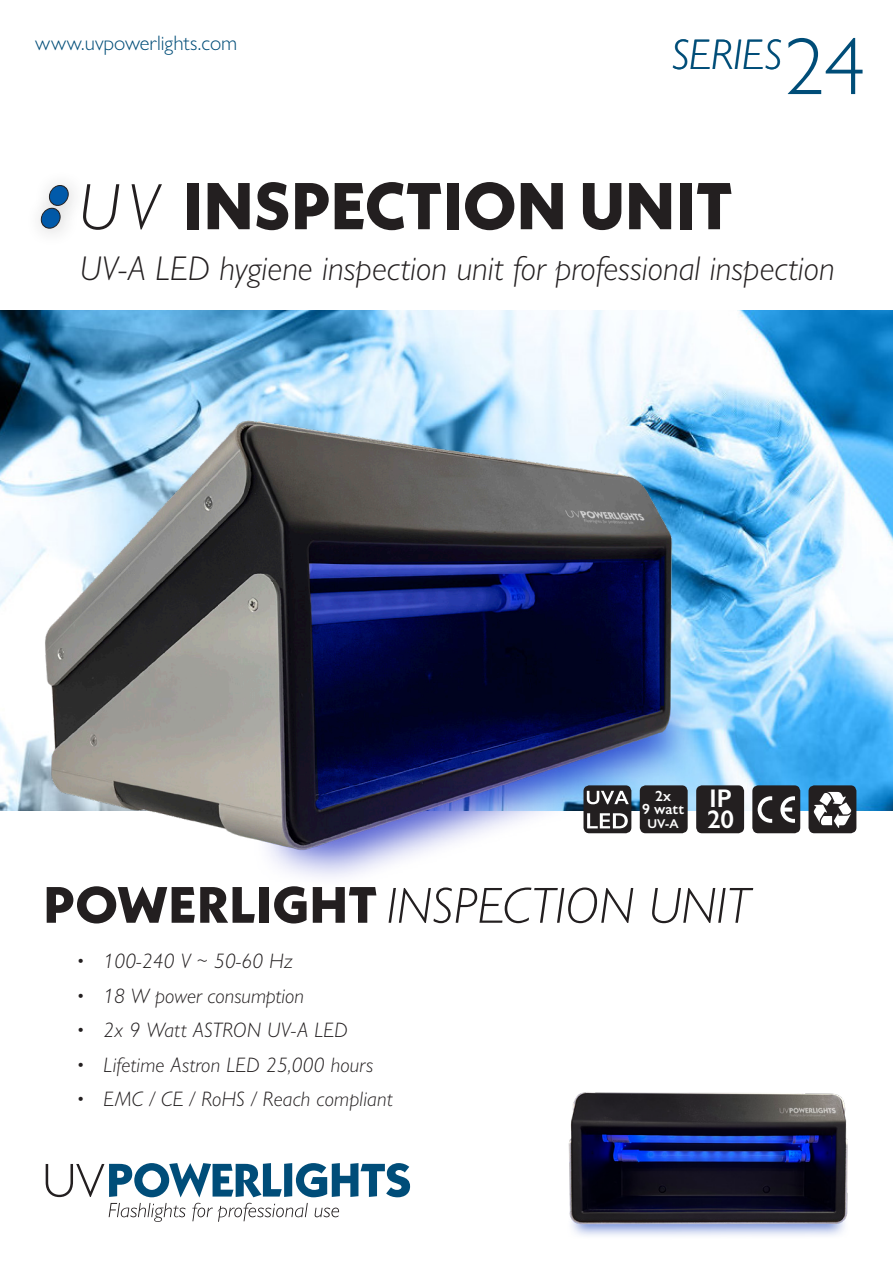
<style>
.page{position:relative;width:893px;height:1263px;background:#fff}
.page>*{position:absolute;margin:0;border:0;box-sizing:border-box;transform-origin:0 0}
.t1{font:300 81.15px "Gill Sans Nova";color:#004d78}
.t2{font:800 66px "Neue Kabel";letter-spacing:.01em;color:#231f20}
.t3{font:italic 300 51px "Gill Sans Nova";color:#231f20}
.Basisalinea{font:italic 300 43.05px "Gill Sans Nova";letter-spacing:.01em;color:#004d78}
.t4{font:italic 300 34.5px "Gill Sans Nova";color:#231f20}
.t5{font:600 25.65px/21.6px "Gill Sans Nova";color:#fff}
.t6{font:italic 300 21px "Gill Sans Nova";letter-spacing:.01em;color:#231f20}
.t7{font:300 21px "Gill Sans Nova";color:#004d78}
.t8{font:600 14.85px/13.5px "Gill Sans Nova";color:#fff;text-align:center}
.t9{font:600 12.75px "Gill Sans Nova";color:#fff}
.s1{font-family:"Gill Sans Nova";font-weight:300;font-style:italic}
.s2{font-family:"Neue Kabel";font-weight:800;font-style:normal}
</style>
<div class="page">
<img style="left:0;top:311px;width:893px;height:499px">
<img style="left:0;top:372px;width:762px;height:505px">
<svg style="left:109px;top:1203px;width:76px;height:19px"></svg>
<svg style="left:192px;top:1203px;width:116px;height:19px"></svg>
<svg style="left:315px;top:1207px;width:24px;height:10px"></svg>
<svg style="left:46px;top:1163px;width:364px;height:34px"></svg>
<svg style="left:41px;top:184px;width:28px;height:46px"></svg>
<img style="left:568px;top:1092px;width:280px;height:144px">
<div style="left:583px;top:785px;width:48px;height:48px;background:#231f20;border-radius:6px"></div>
<div style="left:752px;top:785px;width:48px;height:48px;background:#231f20;border-radius:6px"></div>
<div style="left:808px;top:785px;width:48px;height:48px;background:#231f20;border-radius:6px"></div>
<div style="left:696px;top:785px;width:48px;height:48px;background:#231f20;border-radius:6px"></div>
<svg style="left:587px;top:791px;width:42px;height:13px"></svg>
<svg style="left:587px;top:813px;width:41px;height:15px"></svg>
<svg style="left:758px;top:796px;width:14px;height:27px"></svg>
<svg style="left:780px;top:796px;width:15px;height:27px"></svg>
<svg style="left:814px;top:792px;width:37px;height:36px"></svg>
<div style="left:640px;top:785px;width:48px;height:48px;background:#231f20;border-radius:6px"></div>
<p class="t7" style="left:35px;top:30px;width:204px">www.uvpowerlights.com</p>
<p class="t1" style="left:783px;top:17px;width:83px">24</p>
<p class="Basisalinea" style="left:672px;top:28px;width:112px">SERIES</p>
<p class="t2" style="left:79px;top:164px;width:655px"><span class="s1">UV</span> INSPECTION UNIT</p>
<p class="t4" style="left:80px;top:247px;width:756px">UV-A LED hygiene inspection unit for professional inspection</p>
<p class="t8" style="left:642px;top:789px;width:44px">2x<br>9 watt</p>
<p class="t9" style="left:647px;top:815px;width:33px">UV-A</p>
<p class="t5" style="left:707px;top:787px;width:29px">IP<br>20</p>
<p class="t3" style="left:44px;top:874px;width:708px"><span class="s2">POWERLIGHT</span> INSPECTION UNIT</p>
<p class="t6" style="left:77px;top:948px;width:218px">• 100-240 V ~ 50-60 Hz</p>
<p class="t6" style="left:77px;top:983px;width:229px">• 18 W power consumption</p>
<p class="t6" style="left:77px;top:1017px;width:273px">• 2x 9 Watt ASTRON UV-A LED</p>
<p class="t6" style="left:77px;top:1052px;width:298px">• Lifetime Astron LED 25,000 hours</p>
<p class="t6" style="left:77px;top:1086px;width:318px">• EMC / CE / RoHS / Reach compliant</p>
</div>
